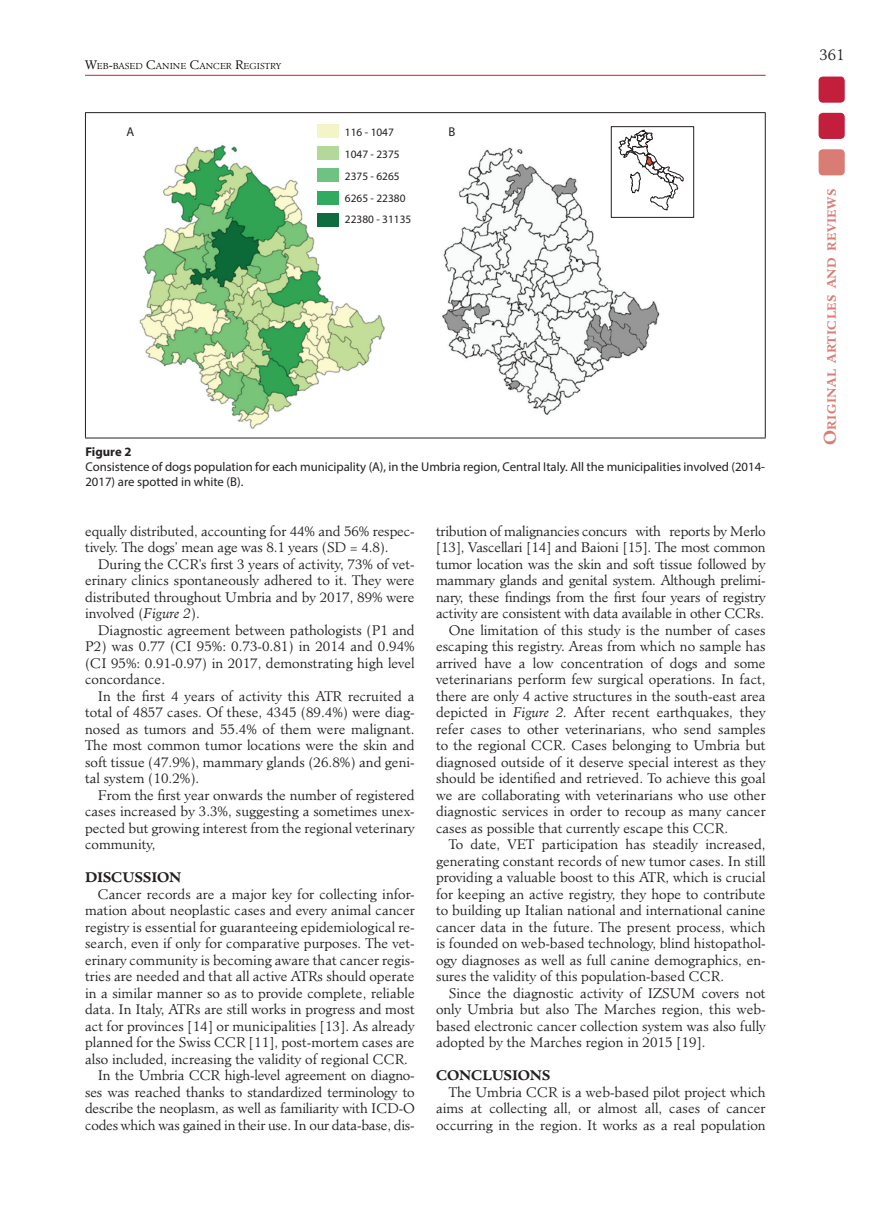
<style>
.page{position:relative;width:872px;height:1212px;background:#fff}
.page>*{position:absolute;margin:0;border:0;box-sizing:border-box;transform-origin:0 0}
.t1{font:300 15px "Minister Std";color:#231f20}
.t2{font:300 13.5px/16.5px "Minister Std";color:#231f20;text-align:justify}
.t3{font:700 13.5px "Minister Std";letter-spacing:-.02em;color:#231f20}
.t4{font:12.75px/15px "Myriad Pro";color:#231f20}
.t5{font:700 12.75px "Myriad Pro";color:#231f20}
.t6{font:700 11.55px "Minister Std";letter-spacing:.045em;color:#d97c74}
.t7{font:11.4px/21.9px "Myriad Pro";color:#231f20}
.t8{font:300 8.4px "Minister Std";color:#000}
.s1{font-size:12px}
.s2{font-style:italic}
.s3{font-size:16.5px}
</style>
<div class="page">
<hr style="left:85px;top:75px;width:680px;height:1px;background:#c31f3d">
<div style="left:818px;top:77px;width:26px;height:26px;background:#c31f3d;border-radius:4px"></div>
<div style="left:818px;top:113px;width:26px;height:26px;background:#c31f3d;border-radius:4px"></div>
<div style="left:818px;top:149px;width:26px;height:26px;background:#d97c74;border-radius:4px"></div>
<hr style="left:85px;top:112px;width:680px;height:1px;background:#231f20">
<hr style="left:85px;top:113px;width:1px;height:325px;background:#231f20">
<hr style="left:765px;top:113px;width:1px;height:325px;background:#231f20">
<hr style="left:85px;top:438px;width:680px;height:1px;background:#231f20">
<img style="left:139px;top:133px;width:529px;height:296px">
<div style="left:317px;top:124px;width:22px;height:13px;background:#f3f5c8"></div>
<div style="left:317px;top:146px;width:22px;height:14px;background:#b3d99a"></div>
<div style="left:317px;top:169px;width:22px;height:13px;background:#6fc282"></div>
<div style="left:317px;top:191px;width:22px;height:13px;background:#31ab60"></div>
<div style="left:317px;top:213px;width:22px;height:14px;background:#0f6c3e"></div>
<svg style="left:618px;top:129px;width:66px;height:81px"></svg>
<div style="left:611px;top:126px;width:83px;height:92px;border:1px solid #231f20"></div>
<p class="t8" style="left:85px;top:61px;width:197px"><span class="s1">W</span>EB<span class="s1">-</span>BASED <span class="s1">C</span>ANINE <span class="s1">C</span>ANCER <span class="s1">R</span>EGISTRY</p>
<p class="t4" style="left:126px;top:124px;width:9px">A</p>
<p class="t4" style="left:448px;top:124px;width:8px">B</p>
<p class="t7" style="left:345px;top:121px;width:68px">116 - 1047<br>1047 - 2375<br>2375 - 6265<br>6265 - 22380<br>22380 - 31135</p>
<p class="t5" style="left:85px;top:443px;width:47px">Figure 2</p>
<p class="t4" style="left:85px;top:459px;width:681px">Consistence of dogs population for each municipality (A), in the Umbria region, Central Italy. All the municipalities involved (2014-<br>2017) are spotted in white (B).</p>
<p class="t2" style="left:85px;top:523px;width:331px">equally distributed, accounting for 44% and 56% respec&shy;tively. The dogs’ mean age was 8.1 years (SD = 4.8).</p>
<p class="t2" style="left:85px;top:556px;width:331px;text-indent:13px">During the CCR’s first 3 years of activity, 73% of vet&shy;erinary clinics spontaneously adhered to it. They were distributed throughout Umbria and by 2017, 89% were involved (<span class="s2">Figure 2</span>).</p>
<p class="t2" style="left:85px;top:622px;width:331px;text-indent:13px">Diagnostic agreement between pathologists (P1 and P2) was 0.77 (CI 95%: 0.73-0.81) in 2014 and 0.94% (CI 95%: 0.91-0.97) in 2017, demonstrating high level concordance.</p>
<p class="t2" style="left:85px;top:688px;width:331px;text-indent:13px">In the first 4 years of activity this ATR recruited a total of 4857 cases. Of these, 4345 (89.4%) were diag&shy;nosed as tumors and 55.4% of them were malignant.<br>The most common tumor locations were the skin and soft tissue (47.9%), mammary glands (26.8%) and geni&shy;tal system (10.2%).</p>
<p class="t2" style="left:85px;top:787px;width:331px;text-indent:13px">From the first year onwards the number of registered cases increased by 3.3%, suggesting a sometimes unex&shy;pected but growing interest from the regional veterinary community,</p>
<p class="t3" style="left:85px;top:869px;width:98px">DISCUSSION</p>
<p class="t2" style="left:98px;top:886px;width:318px">Cancer records are a major key for collecting infor-</p>
<p class="t2" style="left:85px;top:902px;width:331px">mation about neoplastic cases and every animal cancer</p>
<p class="t2" style="left:85px;top:919px;width:331px">registry is essential for guaranteeing epidemiological re-</p>
<p class="t2" style="left:85px;top:935px;width:331px">search, even if only for comparative purposes. The vet-</p>
<p class="t2" style="left:85px;top:952px;width:331px">erinary community is becoming aware that cancer regis-</p>
<p class="t2" style="left:85px;top:968px;width:331px">tries are needed and that all active ATRs should operate</p>
<p class="t2" style="left:85px;top:985px;width:331px">in a similar manner so as to provide complete, reliable</p>
<p class="t2" style="left:85px;top:1001px;width:331px">data. In Italy, ATRs are still works in progress and most</p>
<p class="t2" style="left:85px;top:1018px;width:331px">act for provinces [14] or municipalities [13]. As already</p>
<p class="t2" style="left:85px;top:1034px;width:331px">planned for the Swiss CCR [11], post-mortem cases are</p>
<p class="t2" style="left:85px;top:1051px;width:324px">also included, increasing the validity of regional CCR.</p>
<p class="t2" style="left:98px;top:1067px;width:318px">In the Umbria CCR high-level agreement on diagno-</p>
<p class="t2" style="left:85px;top:1084px;width:331px">ses was reached thanks to standardized terminology to</p>
<p class="t2" style="left:85px;top:1100px;width:331px">describe the neoplasm, as well as familiarity with ICD-O</p>
<p class="t2" style="left:85px;top:1117px;width:331px">codes which was gained in their use. In our data-base, dis-</p>
<p class="t2" style="left:436px;top:523px;width:331px">tribution of malignancies concurs with reports by Merlo</p>
<p class="t2" style="left:436px;top:539px;width:331px">[13], Vascellari [14] and Baioni [15]. The most common</p>
<p class="t2" style="left:436px;top:556px;width:331px">tumor location was the skin and soft tissue followed by</p>
<p class="t2" style="left:436px;top:572px;width:331px">mammary glands and genital system. Although prelimi-</p>
<p class="t2" style="left:436px;top:589px;width:331px">nary, these findings from the first four years of registry</p>
<p class="t2" style="left:436px;top:605px;width:330px">activity are consistent with data available in other CCRs.</p>
<p class="t2" style="left:449px;top:622px;width:318px">One limitation of this study is the number of cases</p>
<p class="t2" style="left:436px;top:638px;width:331px">escaping this registry. Areas from which no sample has</p>
<p class="t2" style="left:436px;top:655px;width:331px">arrived have a low concentration of dogs and some</p>
<p class="t2" style="left:436px;top:671px;width:331px">veterinarians perform few surgical operations. In fact,</p>
<p class="t2" style="left:436px;top:688px;width:331px">there are only 4 active structures in the south-east area</p>
<p class="t2" style="left:436px;top:704px;width:331px">depicted in <span class="s2">Figure 2.</span> After recent earthquakes, they</p>
<p class="t2" style="left:436px;top:721px;width:331px">refer cases to other veterinarians, who send samples</p>
<p class="t2" style="left:436px;top:737px;width:331px">to the regional CCR. Cases belonging to Umbria but</p>
<p class="t2" style="left:436px;top:754px;width:331px">diagnosed outside of it deserve special interest as they</p>
<p class="t2" style="left:436px;top:770px;width:331px">should be identified and retrieved. To achieve this goal</p>
<p class="t2" style="left:436px;top:787px;width:331px">we are collaborating with veterinarians who use other</p>
<p class="t2" style="left:436px;top:803px;width:331px">diagnostic services in order to recoup as many cancer</p>
<p class="t2" style="left:436px;top:820px;width:293px">cases as possible that currently escape this CCR.</p>
<p class="t2" style="left:449px;top:836px;width:318px">To date, VET participation has steadily increased,</p>
<p class="t2" style="left:436px;top:853px;width:331px">generating constant records of new tumor cases. In still</p>
<p class="t2" style="left:436px;top:869px;width:331px">providing a valuable boost to this ATR, which is crucial</p>
<p class="t2" style="left:436px;top:886px;width:331px">for keeping an active registry, they hope to contribute</p>
<p class="t2" style="left:436px;top:902px;width:331px">to building up Italian national and international canine</p>
<p class="t2" style="left:436px;top:919px;width:331px">cancer data in the future. The present process, which</p>
<p class="t2" style="left:436px;top:935px;width:331px">is founded on web-based technology, blind histopathol-</p>
<p class="t2" style="left:436px;top:952px;width:331px">ogy diagnoses as well as full canine demographics, en-</p>
<p class="t2" style="left:436px;top:968px;width:290px">sures the validity of this population-based CCR.</p>
<p class="t2" style="left:449px;top:985px;width:318px">Since the diagnostic activity of IZSUM covers not</p>
<p class="t2" style="left:436px;top:1001px;width:331px">only Umbria but also The Marches region, this web-</p>
<p class="t2" style="left:436px;top:1018px;width:331px">based electronic cancer collection system was also fully</p>
<p class="t2" style="left:436px;top:1034px;width:271px">adopted by the Marches region in 2015 [19].</p>
<p class="t3" style="left:436px;top:1067px;width:116px">CONCLUSIONS</p>
<p class="t2" style="left:436px;top:1084px;width:331px;text-indent:13px">The Umbria CCR is a web-based pilot project which aims at collecting all, or almost all, cases of cancer occurring in the region. It works as a real population</p>
<p class="t1" style="left:819px;top:45px;width:27px">361</p>
<p class="t6" style="left:824px;top:445px;width:258px;rotate:-90deg"><span class="s3">O</span>riginal articles and reviews</p>
</div>
